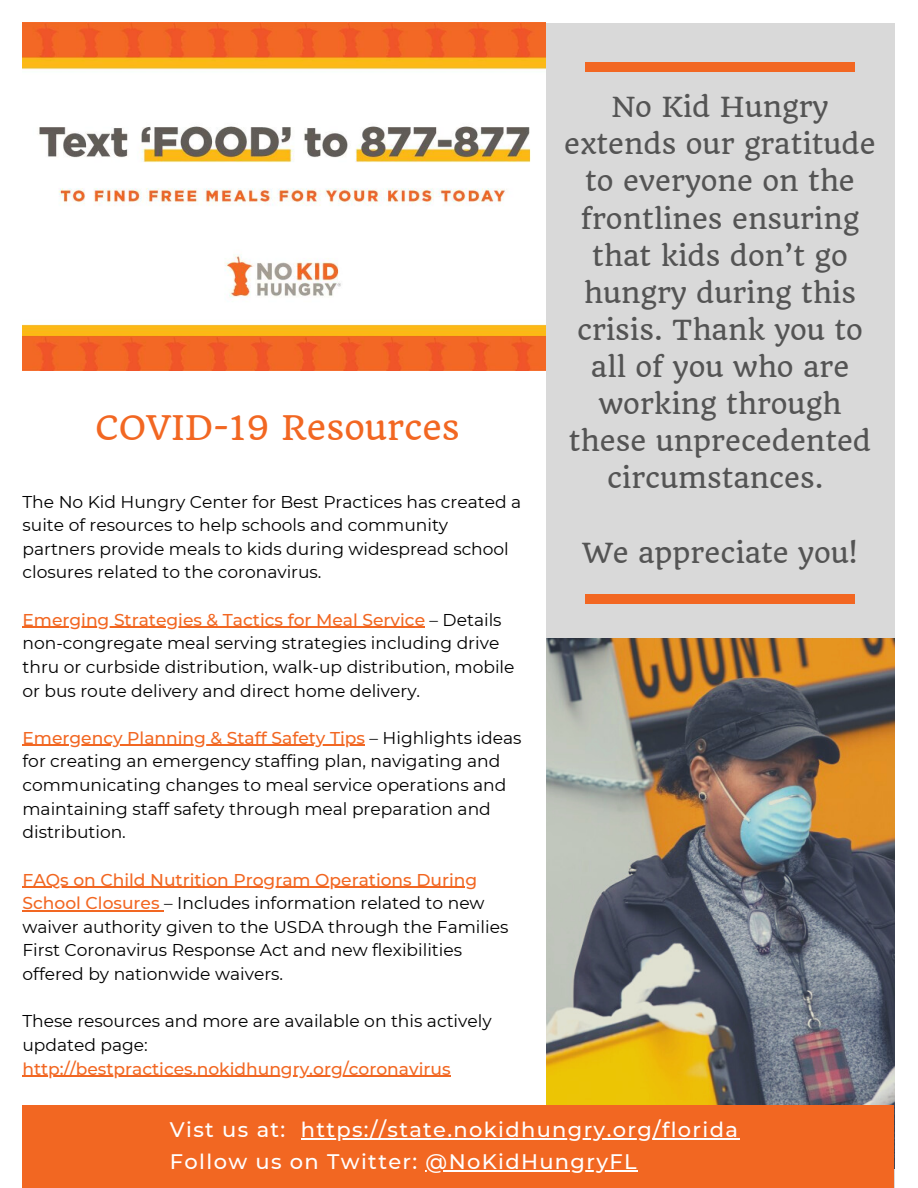
<style>
.page{position:relative;width:918px;height:1188px;background:#fff}
.page>*{position:absolute;margin:0;border:0;box-sizing:border-box;transform-origin:0 0}
.t1{font:33.15px "Quando";color:#f26722}
.t2{font:27px/37.2px "Quando";color:#545454;text-align:center}
.t3{font:500 21px/32.7px "Montserrat";letter-spacing:.065em;color:#fff}
.t4{font:17.1px/23.7px "Montserrat";color:#000}
.t5{font:500 17.1px "Montserrat";color:#f26722}
.s1{font-weight:500;color:#f26722}
</style>
<div class="page">
<div style="left:546px;top:23px;width:349px;height:1165px;background:#d9d9d9"></div>
<img style="left:546px;top:639px;width:349px;height:530px">
<div style="left:585px;top:62px;width:270px;height:9px;background:#f26722"></div>
<div style="left:585px;top:594px;width:270px;height:9px;background:#f26722"></div>
<img style="left:22px;top:23px;width:524px;height:348px">
<div style="left:22px;top:1105px;width:872px;height:83px;background:#f26722"></div>
<hr style="left:22px;top:627px;width:403px;height:1px;background:#f26722">
<hr style="left:22px;top:745px;width:343px;height:1px;background:#f26722">
<hr style="left:22px;top:887px;width:455px;height:1px;background:#f26722">
<hr style="left:22px;top:910px;width:142px;height:1px;background:#f26722">
<hr style="left:22px;top:1076px;width:429px;height:1px;background:#f26722">
<hr style="left:301px;top:1138px;width:438px;height:1px;background:#fff">
<hr style="left:426px;top:1171px;width:212px;height:1px;background:#fff">
<h1 class="t1" style="left:95px;top:407px;width:366px">COVID-19 Resources</h1>
<p class="t4" style="left:22px;top:490px;width:500px">The No Kid Hungry Center for Best Practices has created a suite of resources to help schools and community partners provide meals to kids during widespread school closures related to the coronavirus.</p>
<p class="t4" style="left:22px;top:608px;width:494px"><span class="s1">Emerging Strategies &amp; Tactics for Meal Service</span> – Details non-congregate meal serving strategies including drive thru or curbside distribution, walk-up distribution, mobile or bus route delivery and direct home delivery.</p>
<p class="t4" style="left:22px;top:726px;width:501px"><span class="s1">Emergency Planning &amp; Staff Safety Tips</span> – Highlights ideas for creating an emergency staffing plan, navigating and communicating changes to meal service operations and maintaining staff safety through meal preparation and distribution.</p>
<p class="t4" style="left:22px;top:868px;width:487px"><span class="s1">FAQs on Child Nutrition Program Operations During School Closures</span> – Includes information related to new waiver authority given to the USDA through the Families First Coronavirus Response Act and new flexibilities offered by nationwide waivers.</p>
<p class="t4" style="left:22px;top:1009px;width:471px">These resources and more are available on this actively updated page:</p>
<p class="t5" style="left:22px;top:1058px;width:430px">http://bestpractices.nokidhungry.org/coronavirus</p>
<h2 class="t2" style="left:564px;top:89px;width:313px">No Kid Hungry extends our gratitude to everyone on the frontlines ensuring that kids don’t go hungry during this crisis. Thank you to all of you who are working through these unprecedented circumstances.</h2>
<h2 class="t2" style="left:582px;top:534px;width:277px">We appreciate you!</h2>
<p class="t3" style="left:170px;top:1113px;width:570px">Vist us at: https://state.nokidhungry.org/florida<br>Follow us on Twitter: @NoKidHungryFL</p>
</div>
